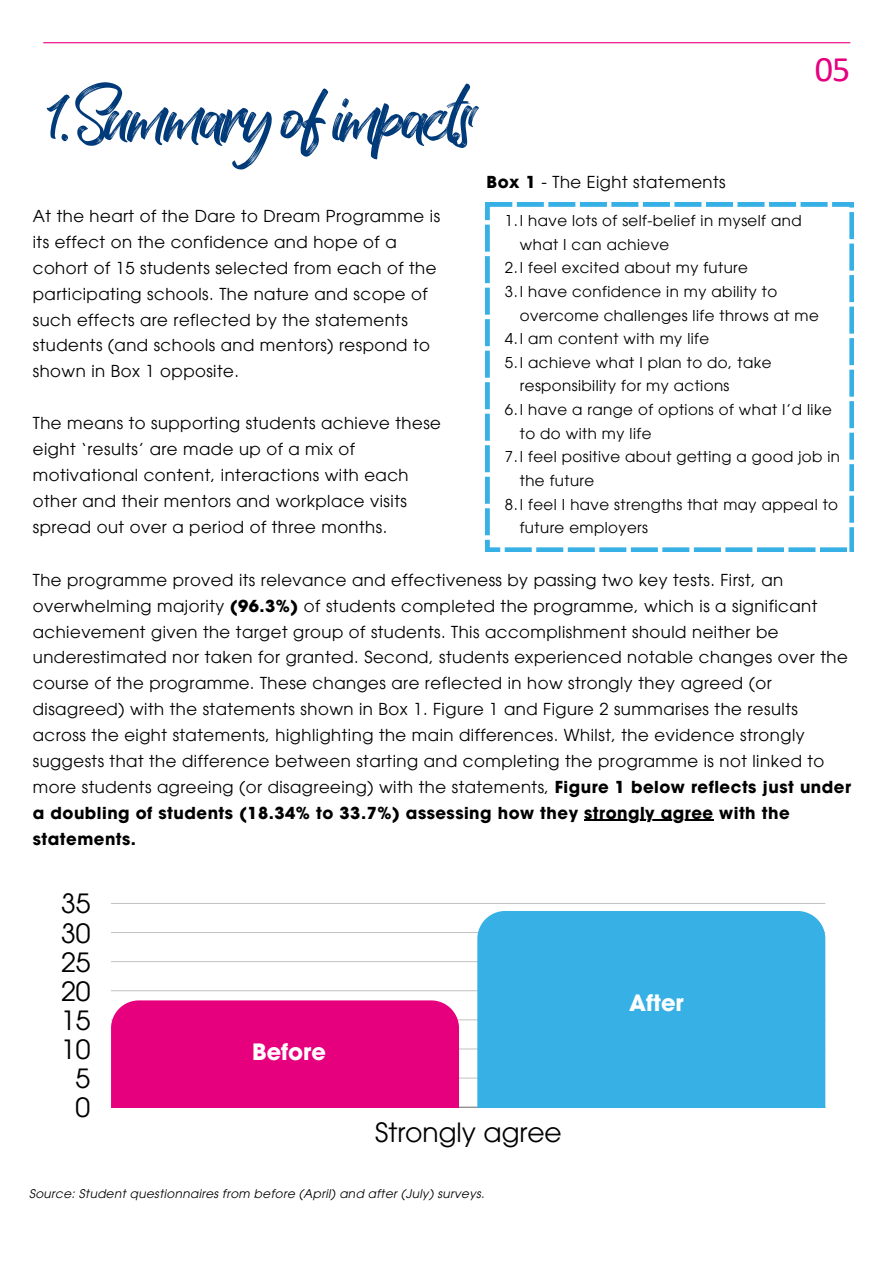
<style>
.page{position:relative;width:894px;height:1264px;background:#fff}
.page>*{position:absolute;margin:0;border:0;box-sizing:border-box;transform-origin:0 0}
.t1{font:70.5px "Kaiya Land";letter-spacing:-.05em;color:#003a78}
.t2{font:36px "Calibri";color:#e6007e}
.t3{font:26.55px "ITC Avant Garde Pro";color:#000}
.t4{font:700 22.5px "ITC Avant Garde Pro";color:#fff}
.t5{font:16.5px/25.8px "ITC Avant Garde Pro";letter-spacing:.03em;color:#000}
.t6{font:15px "ITC Avant Garde Pro";letter-spacing:.03em;color:#000}
.t7{font:italic 12px "ITC Avant Garde Pro";letter-spacing:.03em;color:#000}
.s1{font-weight:700}
</style>
<div class="page">
<hr style="left:43px;top:42px;width:807px;height:1px;background:#e6007e">
<svg style="left:485px;top:202px;width:368px;height:350px"></svg>
<hr style="left:111px;top:1106px;width:714px;height:1px;background:#d2d2d2">
<hr style="left:111px;top:1077px;width:714px;height:1px;background:#e5e5e5">
<hr style="left:111px;top:1048px;width:714px;height:1px;background:#dedede">
<hr style="left:111px;top:1019px;width:714px;height:1px;background:#d7d7d7">
<hr style="left:111px;top:990px;width:714px;height:1px;background:#d0d0d0">
<hr style="left:111px;top:961px;width:714px;height:1px;background:#c9c9c9">
<hr style="left:111px;top:932px;width:714px;height:1px;background:#c2c2c2">
<hr style="left:111px;top:903px;width:714px;height:1px;background:#c4c4c4">
<div style="left:111px;top:1000px;width:348px;height:107px;background:#e6007e"></div>
<div style="left:477px;top:911px;width:348px;height:196px;background:#36b0e5"></div>
<hr style="left:584px;top:819px;width:129px;height:2px;background:#000">
<h1 class="t1" style="left:47px;top:66px;width:428px">1.Summaryofimpacts</h1>
<h2 class="t2" style="left:814px;top:54px;width:37px">05</h2>
<p class="t5" style="left:486px;top:171px;width:240px"><span class="s1">Box 1</span> - The Eight statements</p>
<p class="t6" style="left:505px;top:215px;width:298px">1.I have lots of self-belief in myself and</p>
<p class="t6" style="left:519px;top:238px;width:151px">what I can achieve</p>
<p class="t6" style="left:505px;top:262px;width:244px">2.I feel excited about my future</p>
<p class="t6" style="left:505px;top:286px;width:274px">3.I have confidence in my ability to</p>
<p class="t6" style="left:519px;top:309px;width:300px">overcome challenges life throws at me</p>
<p class="t6" style="left:505px;top:333px;width:206px">4.I am content with my life</p>
<p class="t6" style="left:505px;top:357px;width:268px">5.I achieve what I plan to do, take</p>
<p class="t6" style="left:519px;top:380px;width:211px">responsibility for my actions</p>
<p class="t6" style="left:505px;top:404px;width:328px">6.I have a range of options of what I’d like</p>
<p class="t6" style="left:519px;top:427px;width:133px">to do with my life</p>
<p class="t6" style="left:505px;top:451px;width:336px">7.I feel positive about getting a good job in</p>
<p class="t6" style="left:519px;top:475px;width:76px">the future</p>
<p class="t6" style="left:505px;top:498px;width:334px">8.I feel I have strengths that may appeal to</p>
<p class="t6" style="left:519px;top:522px;width:130px">future employers</p>
<p class="t5" style="left:33px;top:205px;width:408px">At the heart of the Dare to Dream Programme is its effect on the confidence and hope of a cohort of 15 students selected from each of the participating schools. The nature and scope of such effects are reflected by the statements students (and schools and mentors) respond to shown in Box 1 opposite.</p>
<p class="t5" style="left:33px;top:412px;width:409px">The means to supporting students achieve these eight ‘results’ are made up of a mix of motivational content, interactions with each other and their mentors and workplace visits spread out over a period of three months.</p>
<p class="t5" style="left:33px;top:569px;width:819px">The programme proved its relevance and effectiveness by passing two key tests. First, an overwhelming majority <span class="s1">(96.3%)</span> of students completed the programme, which is a significant achievement given the target group of students. This accomplishment should neither be underestimated nor taken for granted. Second, students experienced notable changes over the course of the programme. These changes are reflected in how strongly they agreed (or disagreed) with the statements shown in Box 1. Figure 1 and Figure 2 summarises the results across the eight statements, highlighting the main differences. Whilst, the evidence strongly suggests that the difference between starting and completing the programme is not linked to more students agreeing (or disagreeing) with the statements, <span class="s1">Figure 1 below reflects just under a doubling of students (18.34% to 33.7%) assessing how they strongly agree with the statements.</span></p>
<h3 class="t3" style="left:61px;top:893px;width:31px">35</h3>
<h3 class="t3" style="left:61px;top:922px;width:31px">30</h3>
<h3 class="t3" style="left:61px;top:952px;width:31px">25</h3>
<h3 class="t3" style="left:61px;top:981px;width:31px">20</h3>
<h3 class="t3" style="left:61px;top:1010px;width:31px">15</h3>
<h3 class="t3" style="left:61px;top:1039px;width:31px">10</h3>
<h3 class="t3" style="left:75px;top:1068px;width:16px">5</h3>
<h3 class="t3" style="left:75px;top:1097px;width:16px">0</h3>
<h3 class="t4" style="left:252px;top:1042px;width:75px">Before</h3>
<h3 class="t3" style="left:375px;top:1122px;width:188px">Strongly agree</h3>
<p class="t7" style="left:29px;top:1189px;width:457px">Source: Student questionnaires from before (April) and after (July) surveys.</p>
<h3 class="t4" style="left:628px;top:993px;width:56px">After</h3>
</div>
